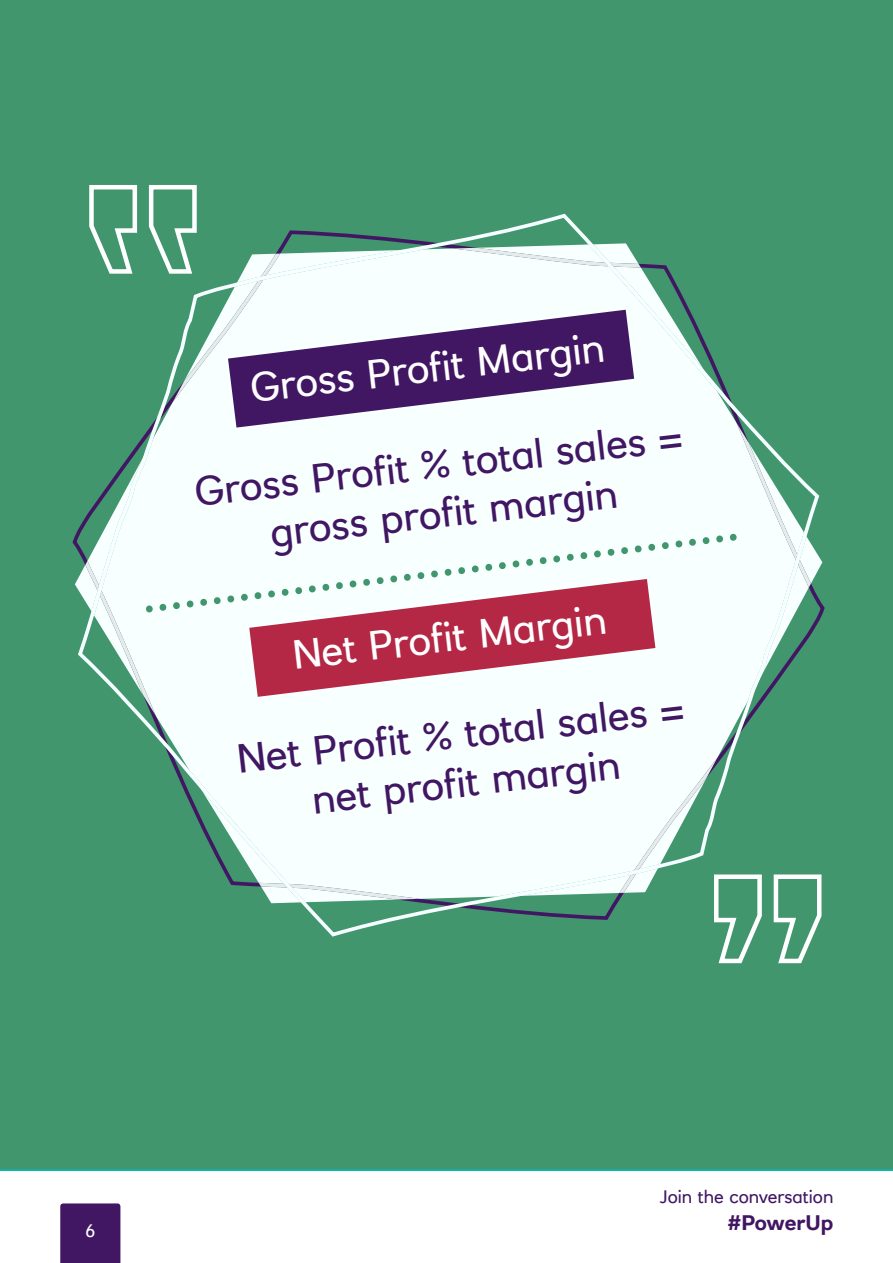
<style>
.page{position:relative;width:893px;height:1263px;background:#fff}
.page>*{position:absolute;margin:0;border:0;box-sizing:border-box;transform-origin:0 0}
.t1{font:60px "Minion Pro";color:#41966e}
.t2{font:40.5px/48.8px "RN House Sans";color:#411663;text-align:center}
.t3{font:40.5px "RN House Sans";color:#fff}
.t4{font:700 21px "RN House Sans";letter-spacing:-.005em;color:#411663}
.t5{font:18px "RN House Sans";color:#411663}
.t6{font:18px "RN House Sans";color:#fff}
</style>
<div class="page">
<div style="left:60px;top:1203px;width:60px;height:60px;background:#411663"></div>
<div style="left:0;top:0;width:893px;height:1171px;background:#41966e"></div>
<svg style="left:78px;top:214px;width:741px;height:722px;background:#469572"></svg>
<svg style="left:75px;top:243px;width:747px;height:660px;background:#4c9976"></svg>
<svg style="left:91px;top:244px;width:715px;height:658px"></svg>
<svg style="left:87px;top:183px;width:112px;height:93px"></svg>
<svg style="left:712px;top:872px;width:112px;height:93px"></svg>
<p class="t3" style="left:247px;top:365px;width:358px;rotate:-7deg">Gross Profi t Margin</p>
<p class="t2" style="left:192px;top:470px;width:492px;rotate:-7deg">Gross Profi t % total sales = gross profi t margin</p>
<h1 class="t1" style="left:136px;top:554px;width:603px;rotate:-7deg">............................................</h1>
<p class="t3" style="left:290px;top:631px;width:317px;rotate:-7deg">Net Profi t Margin</p>
<p class="t2" style="left:234px;top:737px;width:451px;line-height:48.3px;rotate:-7deg">Net Profi t % total sales = net profi t margin</p>
<p class="t6" style="left:85px;top:1220px;width:11px">6</p>
<p class="t5" style="left:660px;top:1186px;width:175px">Join the conversation</p>
<p class="t4" style="left:727px;top:1209px;width:107px">#PowerUp</p>
</div>
